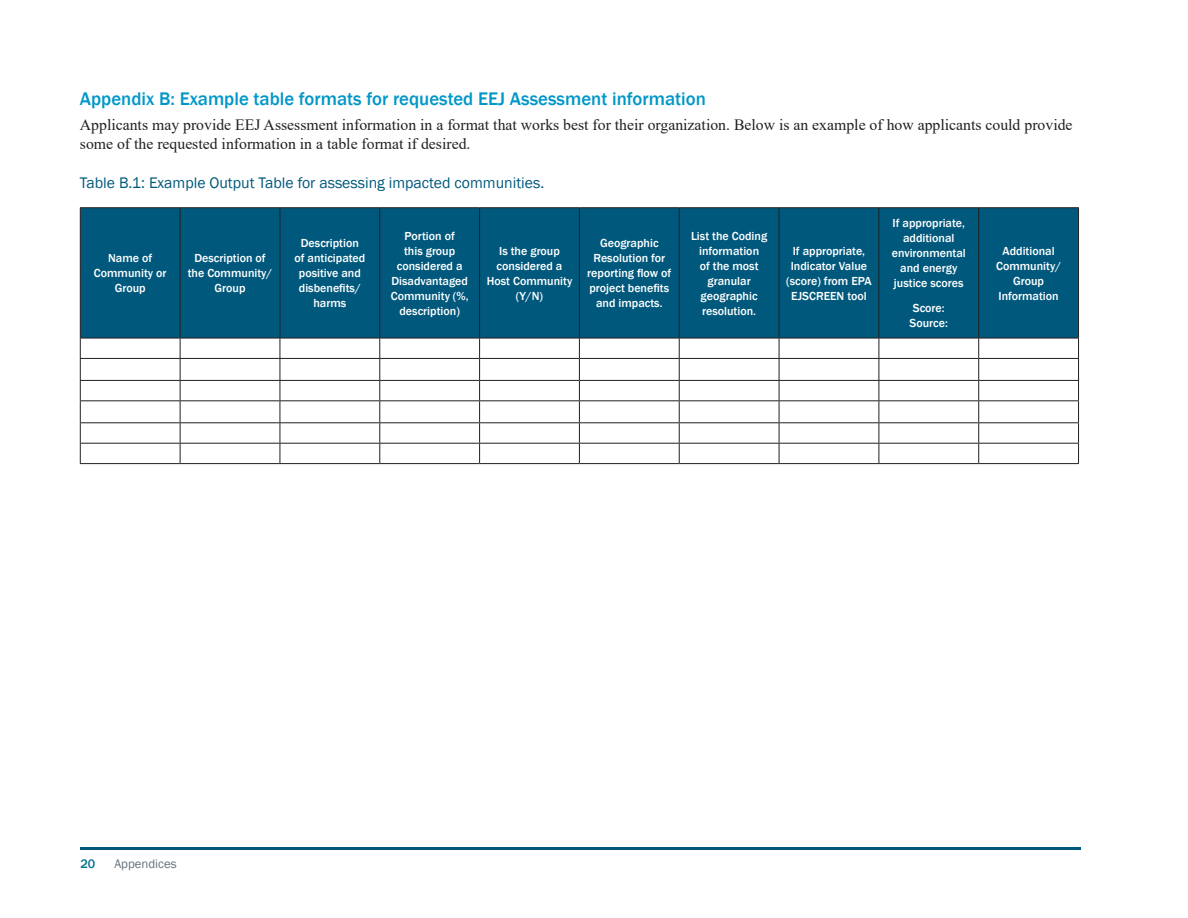
<style>
.page{position:relative;width:1188px;height:918px;background:#fff}
.page>*{position:absolute;margin:0;border:0;box-sizing:border-box;transform-origin:0 0}
.t1{font:500 18.75px "Franklin Gothic";color:#0097c7}
.body_text{font:15.75px/18.8px "Times New Roman";color:#231f20}
.body_text-2{font:15.75px "Franklin Gothic";color:#00597d}
.t2{font:12.75px "Franklin Gothic";color:#63717d}
.t3{font:500 12.75px "Franklin Gothic";color:#047092}
.table_head{font:500 12px/15px "Franklin Gothic";color:#fff;text-align:center}
</style>
<div class="page">
<hr style="left:80px;top:847px;width:1001px;height:2px;background:#00597d">
<div style="left:81px;top:208px;width:997px;height:130px;background:#00597d"></div>
<hr style="left:80px;top:358px;width:100px;height:1px;background:#231f20">
<hr style="left:180px;top:358px;width:100px;height:1px;background:#231f20">
<hr style="left:280px;top:358px;width:100px;height:1px;background:#231f20">
<hr style="left:380px;top:358px;width:100px;height:1px;background:#231f20">
<hr style="left:480px;top:358px;width:99px;height:1px;background:#231f20">
<hr style="left:579px;top:358px;width:100px;height:1px;background:#231f20">
<hr style="left:679px;top:358px;width:100px;height:1px;background:#231f20">
<hr style="left:779px;top:358px;width:100px;height:1px;background:#231f20">
<hr style="left:879px;top:358px;width:100px;height:1px;background:#231f20">
<hr style="left:979px;top:358px;width:100px;height:1px;background:#231f20">
<hr style="left:80px;top:380px;width:100px;height:1px;background:#231f20">
<hr style="left:180px;top:380px;width:100px;height:1px;background:#231f20">
<hr style="left:280px;top:380px;width:100px;height:1px;background:#231f20">
<hr style="left:380px;top:380px;width:100px;height:1px;background:#231f20">
<hr style="left:480px;top:380px;width:99px;height:1px;background:#231f20">
<hr style="left:579px;top:380px;width:100px;height:1px;background:#231f20">
<hr style="left:679px;top:380px;width:100px;height:1px;background:#231f20">
<hr style="left:779px;top:380px;width:100px;height:1px;background:#231f20">
<hr style="left:879px;top:380px;width:100px;height:1px;background:#231f20">
<hr style="left:979px;top:380px;width:100px;height:1px;background:#231f20">
<hr style="left:80px;top:400px;width:100px;height:1px;background:#231f20">
<hr style="left:180px;top:400px;width:100px;height:1px;background:#231f20">
<hr style="left:280px;top:400px;width:100px;height:1px;background:#231f20">
<hr style="left:380px;top:400px;width:100px;height:1px;background:#231f20">
<hr style="left:480px;top:400px;width:99px;height:1px;background:#231f20">
<hr style="left:579px;top:400px;width:100px;height:1px;background:#231f20">
<hr style="left:679px;top:400px;width:100px;height:1px;background:#231f20">
<hr style="left:779px;top:400px;width:100px;height:1px;background:#231f20">
<hr style="left:879px;top:400px;width:100px;height:1px;background:#231f20">
<hr style="left:979px;top:400px;width:100px;height:1px;background:#231f20">
<hr style="left:80px;top:422px;width:100px;height:1px;background:#231f20">
<hr style="left:180px;top:422px;width:100px;height:1px;background:#231f20">
<hr style="left:280px;top:422px;width:100px;height:1px;background:#231f20">
<hr style="left:380px;top:422px;width:100px;height:1px;background:#231f20">
<hr style="left:480px;top:422px;width:99px;height:1px;background:#231f20">
<hr style="left:579px;top:422px;width:100px;height:1px;background:#231f20">
<hr style="left:679px;top:422px;width:100px;height:1px;background:#231f20">
<hr style="left:779px;top:422px;width:100px;height:1px;background:#231f20">
<hr style="left:879px;top:422px;width:100px;height:1px;background:#231f20">
<hr style="left:979px;top:422px;width:100px;height:1px;background:#231f20">
<hr style="left:80px;top:443px;width:100px;height:1px;background:#231f20">
<svg style="left:80px;top:339px;width:1px;height:124px"></svg>
<hr style="left:180px;top:443px;width:100px;height:1px;background:#231f20">
<svg style="left:180px;top:339px;width:1px;height:124px"></svg>
<hr style="left:280px;top:443px;width:100px;height:1px;background:#231f20">
<svg style="left:280px;top:339px;width:1px;height:124px"></svg>
<hr style="left:380px;top:443px;width:100px;height:1px;background:#231f20">
<svg style="left:379px;top:339px;width:1px;height:124px"></svg>
<hr style="left:480px;top:443px;width:99px;height:1px;background:#231f20">
<svg style="left:479px;top:339px;width:1px;height:124px"></svg>
<hr style="left:579px;top:443px;width:100px;height:1px;background:#231f20">
<svg style="left:579px;top:339px;width:1px;height:124px"></svg>
<hr style="left:679px;top:443px;width:100px;height:1px;background:#231f20">
<svg style="left:679px;top:339px;width:1px;height:124px"></svg>
<hr style="left:779px;top:443px;width:100px;height:1px;background:#231f20">
<svg style="left:779px;top:339px;width:1px;height:124px"></svg>
<hr style="left:879px;top:443px;width:100px;height:1px;background:#231f20">
<svg style="left:879px;top:339px;width:1px;height:124px"></svg>
<hr style="left:979px;top:443px;width:100px;height:1px;background:#231f20">
<svg style="left:978px;top:339px;width:1px;height:124px"></svg>
<svg style="left:1078px;top:339px;width:1px;height:124px"></svg>
<hr style="left:80px;top:463px;width:100px;height:1px;background:#231f20">
<hr style="left:180px;top:463px;width:100px;height:1px;background:#231f20">
<hr style="left:280px;top:463px;width:100px;height:1px;background:#231f20">
<hr style="left:380px;top:463px;width:100px;height:1px;background:#231f20">
<hr style="left:480px;top:463px;width:99px;height:1px;background:#231f20">
<hr style="left:579px;top:463px;width:100px;height:1px;background:#231f20">
<hr style="left:679px;top:463px;width:100px;height:1px;background:#231f20">
<hr style="left:779px;top:463px;width:100px;height:1px;background:#231f20">
<hr style="left:879px;top:463px;width:100px;height:1px;background:#231f20">
<hr style="left:979px;top:463px;width:100px;height:1px;background:#231f20">
<hr style="left:80px;top:207px;width:100px;height:1px;background:#231f20">
<hr style="left:80px;top:208px;width:1px;height:130px;background:#231f20">
<hr style="left:180px;top:207px;width:100px;height:1px;background:#231f20">
<hr style="left:180px;top:208px;width:1px;height:130px;background:#231f20">
<hr style="left:280px;top:207px;width:100px;height:1px;background:#231f20">
<hr style="left:280px;top:208px;width:1px;height:130px;background:#231f20">
<hr style="left:380px;top:207px;width:100px;height:1px;background:#231f20">
<hr style="left:379px;top:208px;width:1px;height:130px;background:#231f20">
<hr style="left:480px;top:207px;width:99px;height:1px;background:#231f20">
<hr style="left:479px;top:208px;width:1px;height:130px;background:#231f20">
<hr style="left:579px;top:207px;width:100px;height:1px;background:#231f20">
<hr style="left:579px;top:208px;width:1px;height:130px;background:#231f20">
<hr style="left:679px;top:207px;width:100px;height:1px;background:#231f20">
<hr style="left:679px;top:208px;width:1px;height:130px;background:#231f20">
<hr style="left:779px;top:207px;width:100px;height:1px;background:#231f20">
<hr style="left:779px;top:208px;width:1px;height:130px;background:#231f20">
<hr style="left:879px;top:207px;width:100px;height:1px;background:#231f20">
<hr style="left:879px;top:208px;width:1px;height:130px;background:#231f20">
<hr style="left:979px;top:207px;width:100px;height:1px;background:#231f20">
<hr style="left:978px;top:208px;width:1px;height:130px;background:#231f20">
<hr style="left:1078px;top:208px;width:1px;height:130px;background:#231f20">
<hr style="left:80px;top:338px;width:100px;height:1px;background:#231f20">
<hr style="left:180px;top:338px;width:100px;height:1px;background:#231f20">
<hr style="left:280px;top:338px;width:100px;height:1px;background:#231f20">
<hr style="left:380px;top:338px;width:100px;height:1px;background:#231f20">
<hr style="left:480px;top:338px;width:99px;height:1px;background:#231f20">
<hr style="left:579px;top:338px;width:100px;height:1px;background:#231f20">
<hr style="left:679px;top:338px;width:100px;height:1px;background:#231f20">
<hr style="left:779px;top:338px;width:100px;height:1px;background:#231f20">
<hr style="left:879px;top:338px;width:100px;height:1px;background:#231f20">
<hr style="left:979px;top:338px;width:100px;height:1px;background:#231f20">
<h2 class="t1" style="left:80px;top:87px;width:627px">Appendix B: Example table formats for requested EEJ Assessment information</h2>
<p class="body_text" style="left:80px;top:115px;width:994px">Applicants may provide EEJ Assessment information in a format that works best for their organization. Below is an example of how applicants could provide some of the requested information in a table format if desired.</p>
<p class="body_text-2" style="left:80px;top:173px;width:466px">Table B.1: Example Output Table for assessing impacted communities.</p>
<p class="table_head" style="left:94px;top:251px;width:74px">Name of<br>Community or<br>Group</p>
<p class="table_head" style="left:188px;top:251px;width:86px">Description of the Community/<br>Group</p>
<p class="table_head" style="left:294px;top:236px;width:72px">Description of anticipated positive and disbenefits/ harms</p>
<p class="table_head" style="left:391px;top:228px;width:79px">Portion of<br>this group considered a<br>Disadvantaged<br>Community (%, description)</p>
<p class="table_head" style="left:487px;top:243px;width:87px">Is the group considered a<br>Host Community (Y/N)</p>
<p class="table_head" style="left:587px;top:236px;width:86px">Geographic<br>Resolution for reporting flow of project benefits and impacts.</p>
<p class="table_head" style="left:691px;top:228px;width:78px">List the Coding information<br>of the most granular geographic resolution.</p>
<p class="table_head" style="left:786px;top:243px;width:87px">If appropriate,<br>Indicator Value (score) from EPA<br>EJSCREEN tool</p>
<p class="table_head" style="left:892px;top:216px;width:76px">If appropriate, additional environmental and energy justice scores</p>
<p class="table_head" style="left:910px;top:300px;width:40px;text-align:left">Score:<br>Source:</p>
<p class="table_head" style="left:996px;top:243px;width:67px">Additional<br>Community/<br>Group<br>Information</p>
<p class="t3" style="left:80px;top:856px;width:16px">20</p>
<p class="t2" style="left:114px;top:856px;width:64px">Appendices</p>
</div>
